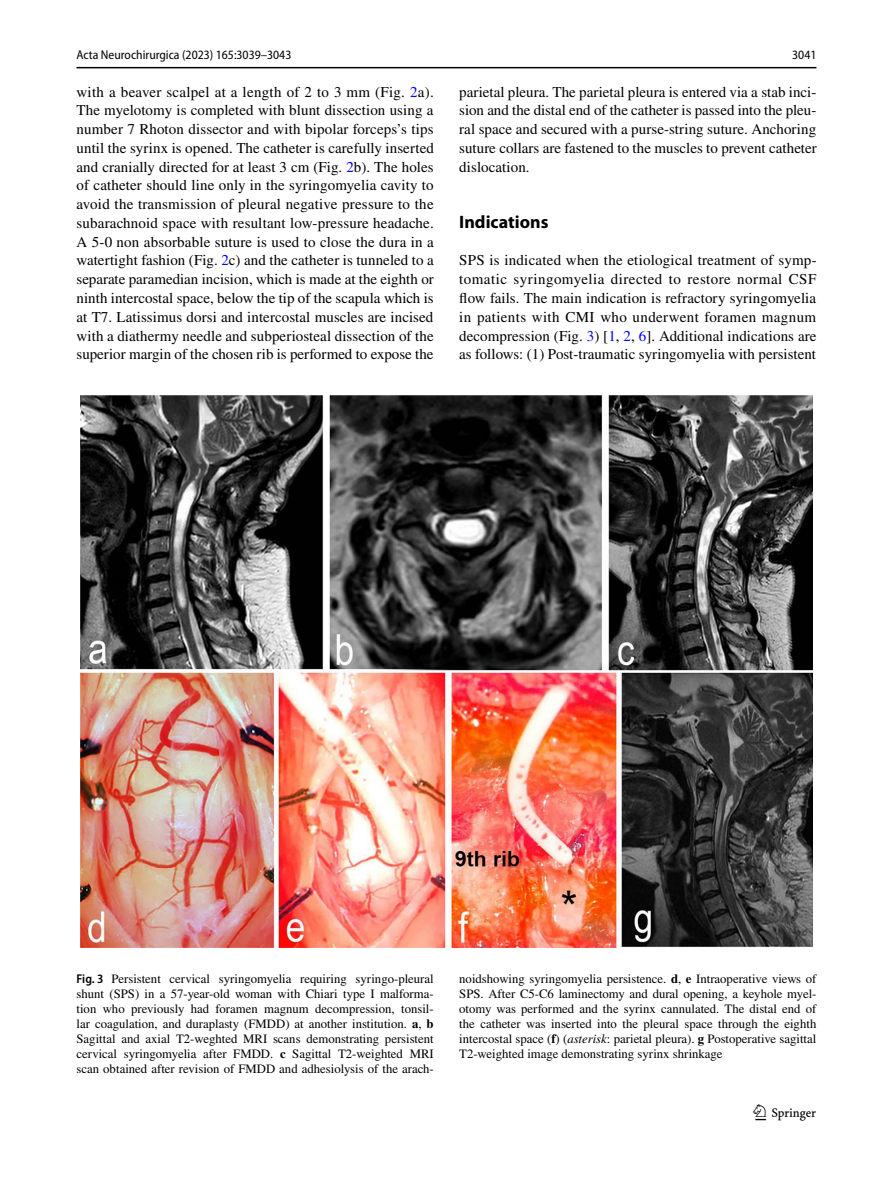
<style>
.page{position:relative;width:893px;height:1187px;background:#fff}
.page>*{position:absolute;margin:0;border:0;box-sizing:border-box;transform-origin:0 0}
.t1{font:22.5px "Springnew Regular 3";color:#000}
.t2{font:700 18px "Myriad Pro";color:#000}
.t3{font:15px/18.8px "STIX";color:#000;text-align:justify}
.t4{font:12.75px/15px "STIX";color:#000;text-align:justify}
.t5{font:semi-condensed 12.75px "Myriad Pro";color:#000}
.s1{color:#00f}
.s2{font-family:"Myriad Pro";font-weight:600;font-stretch:semi-condensed}
.s3{font-weight:700}
.s4{font-style:italic}
</style>
<div class="page">
<hr style="left:77px;top:67px;width:739px;height:1px;background:#000">
<img style="left:81px;top:395px;width:731px;height:552px">
<p class="t5" style="left:77px;top:48px;width:216px">Acta Neurochirurgica (2023) 165:3039–3043</p>
<p class="t5" style="left:792px;top:48px;width:26px">3041</p>
<p class="t3" style="left:77px;top:83px;width:359px">with a beaver scalpel at a length of 2 to 3 mm (Fig. <span class="s1">2</span>a).<br>The myelotomy is completed with blunt dissection using a number 7 Rhoton dissector and with bipolar forceps’s tips until the syrinx is opened. The catheter is carefully inserted and cranially directed for at least 3 cm (Fig. <span class="s1">2</span>b). The holes of catheter should line only in the syringomyelia cavity to avoid the transmission of pleural negative pressure to the subarachnoid space with resultant low-pressure headache.<br>A 5-0 non absorbable suture is used to close the dura in a watertight fashion (Fig. <span class="s1">2</span>c) and the catheter is tunneled to a separate paramedian incision, which is made at the eighth or ninth intercostal space, below the tip of the scapula which is at T7. Latissimus dorsi and intercostal muscles are incised with a diathermy needle and subperiosteal dissection of the superior margin of the chosen rib is performed to expose the</p>
<p class="t3" style="left:459px;top:83px;width:359px">parietal pleura. The parietal pleura is entered via a stab inci&shy;sion and the distal end of the catheter is passed into the pleu&shy;ral space and secured with a purse-string suture. Anchoring suture collars are fastened to the muscles to prevent catheter dislocation.</p>
<p class="t2" style="left:459px;top:210px;width:91px">Indications</p>
<p class="t3" style="left:459px;top:252px;width:359px">SPS is indicated when the etiological treatment of symp&shy;tomatic syringomyelia directed to restore normal CSF flow fails. The main indication is refractory syringomyelia in patients with CMI who underwent foramen magnum decompression (Fig. <span class="s1">3</span>) [<span class="s1">1</span>, <span class="s1">2</span>, <span class="s1">6</span>]. Additional indications are as follows: (1) Post-traumatic syringomyelia with persistent</p>
<p class="t4" style="left:77px;top:971px;width:359px"><span class="s2">Fig. 3</span> Persistent cervical syringomyelia requiring syringo-pleural shunt (SPS) in a 57-year-old woman with Chiari type I malforma&shy;tion who previously had foramen magnum decompression, tonsil&shy;lar coagulation, and duraplasty (FMDD) at another institution. <span class="s3">a</span>, <span class="s3">b </span>Sagittal and axial T2-weghted MRI scans demonstrating persistent cervical syringomyelia after FMDD. <span class="s3">c</span> Sagittal T2-weighted MRI scan obtained after revision of FMDD and adhesiolysis of the arach-</p>
<p class="t4" style="left:459px;top:971px;width:359px">noidshowing syringomyelia persistence. <span class="s3">d</span>, <span class="s3">e</span> Intraoperative views of SPS. After C5-C6 laminectomy and dural opening, a keyhole myel&shy;otomy was performed and the syrinx cannulated. The distal end of the catheter was inserted into the pleural space through the eighth intercostal space (<span class="s3">f</span>) (<span class="s4">asterisk</span>: parietal pleura). <span class="s3">g</span> Postoperative sagittal T2-weighted image demonstrating syrinx shrinkage</p>
<h1 class="t1" style="left:755px;top:1104px;width:62px">1 3</h1>
</div>
